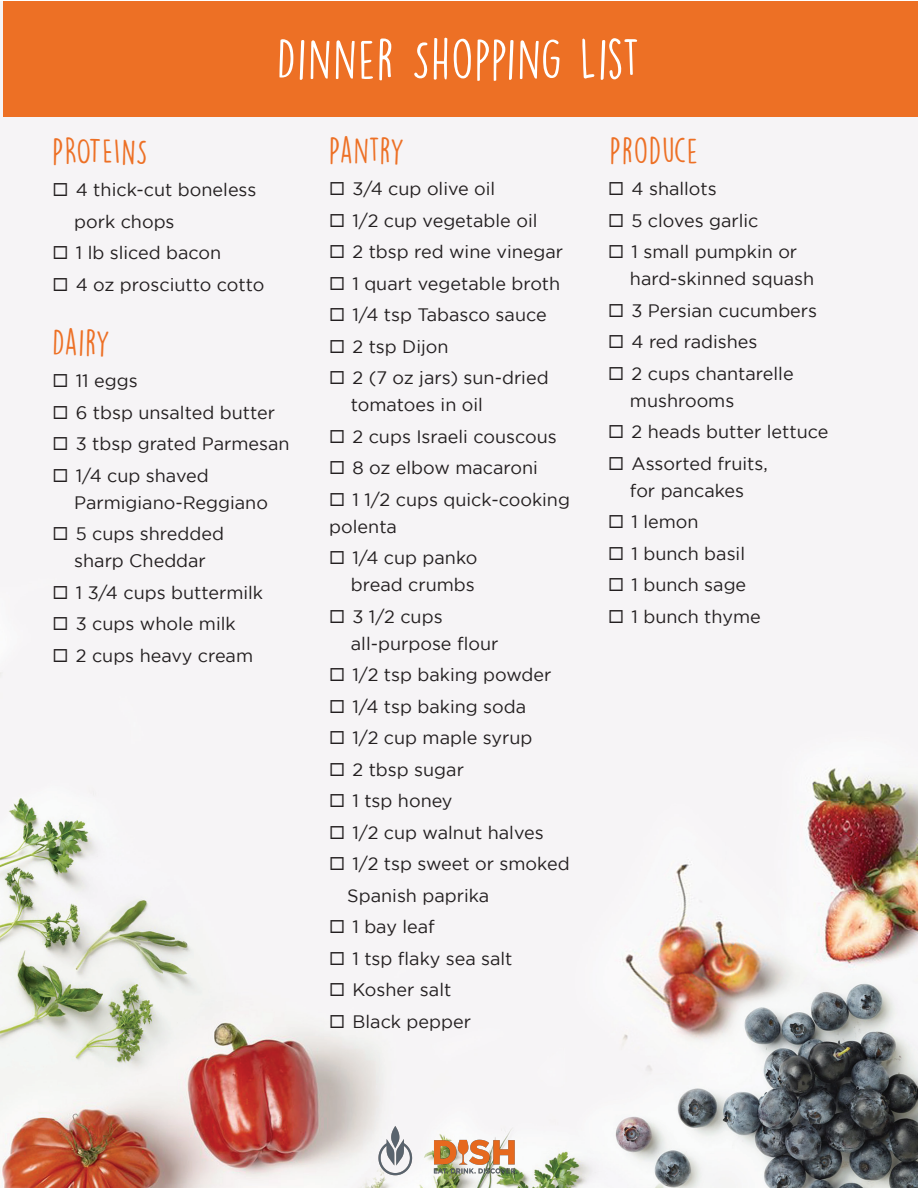
<style>
.page{position:relative;width:918px;height:1188px;background:#fff}
.page>*{position:absolute;margin:0;border:0;box-sizing:border-box;transform-origin:0 0}
.t1{font:51px "DK Lemon Yellow Sun";letter-spacing:.025em;color:#fff}
.t2{font:33px "DK Lemon Yellow Sun";letter-spacing:.025em;color:#ed7025}
.t3{font:18px/27px "Gotham";color:#231f20}
</style>
<div class="page">
<img style="left:1px;top:1px;width:917px;height:1187px">
<div style="left:3px;top:1px;width:915px;height:116px;background:#ed7025"></div>
<img style="left:376px;top:1124px;width:145px;height:53px">
<h1 class="t1" style="left:277px;top:28px;width:364px">DINNER SHOPPING LIST</h1>
<h2 class="t2" style="left:53px;top:132px;width:96px">PROTEINS</h2>
<p class="t3" style="left:74px;top:174px;width:184px;line-height:31.5px;text-indent:-22px">◻ 4 thick-cut boneless pork chops</p>
<p class="t3" style="left:53px;top:239px;width:170px">◻ 1 lb sliced bacon</p>
<p class="t3" style="left:53px;top:271px;width:213px">◻ 4 oz prosciutto cotto</p>
<h2 class="t2" style="left:53px;top:322px;width:59px">DAIRY</h2>
<p class="t3" style="left:53px;top:367px;width:87px">◻ 11 eggs</p>
<p class="t3" style="left:53px;top:399px;width:224px">◻ 6 tbsp unsalted butter</p>
<p class="t3" style="left:53px;top:430px;width:239px">◻ 3 tbsp grated Parmesan</p>
<p class="t3" style="left:74px;top:462px;width:195px;text-indent:-22px">◻ 1/4 cup shaved<br>Parmigiano-Reggiano</p>
<p class="t3" style="left:53px;top:520px;width:173px;text-align:center">◻ 5 cups shredded sharp Cheddar</p>
<p class="t3" style="left:53px;top:579px;width:212px">◻ 1 3/4 cups buttermilk</p>
<p class="t3" style="left:53px;top:610px;width:185px">◻ 3 cups whole milk</p>
<p class="t3" style="left:53px;top:642px;width:202px">◻ 2 cups heavy cream</p>
<h2 class="t2" style="left:329px;top:130px;width:77px">PANTRY</h2>
<p class="t3" style="left:329px;top:175px;width:167px">◻ 3/4 cup olive oil</p>
<p class="t3" style="left:329px;top:206px;width:210px">◻ 1/2 cup vegetable oil</p>
<p class="t3" style="left:329px;top:238px;width:235px">◻ 2 tbsp red wine vinegar</p>
<p class="t3" style="left:329px;top:269px;width:233px">◻ 1 quart vegetable broth</p>
<p class="t3" style="left:329px;top:301px;width:219px">◻ 1/4 tsp Tabasco sauce</p>
<p class="t3" style="left:329px;top:332px;width:121px">◻ 2 tsp Dijon</p>
<p class="t3" style="left:351px;top:364px;width:199px;text-indent:-22px">◻ 2 (7 oz jars) sun-dried tomatoes in oil</p>
<p class="t3" style="left:329px;top:422px;width:229px">◻ 2 cups Israeli couscous</p>
<p class="t3" style="left:329px;top:454px;width:210px">◻ 8 oz elbow macaroni</p>
<p class="t3" style="left:329px;top:485px;width:242px">◻ 1 1/2 cups quick-cooking polenta</p>
<p class="t3" style="left:329px;top:544px;width:150px;text-align:right">◻ 1/4 cup panko bread crumbs</p>
<p class="t3" style="left:351px;top:602px;width:149px;text-indent:-22px">◻ 3 1/2 cups all-purpose flour</p>
<p class="t3" style="left:329px;top:661px;width:224px">◻ 1/2 tsp baking powder</p>
<p class="t3" style="left:329px;top:692px;width:198px">◻ 1/4 tsp baking soda</p>
<p class="t3" style="left:329px;top:724px;width:205px">◻ 1/2 cup maple syrup</p>
<p class="t3" style="left:329px;top:755px;width:136px">◻ 2 tbsp sugar</p>
<p class="t3" style="left:329px;top:787px;width:125px">◻ 1 tsp honey</p>
<p class="t3" style="left:329px;top:818px;width:216px">◻ 1/2 cup walnut halves</p>
<p class="t3" style="left:347px;top:848px;width:224px;line-height:31.5px;text-indent:-18px">◻ 1/2 tsp sweet or smoked<br>Spanish paprika</p>
<p class="t3" style="left:329px;top:913px;width:107px">◻ 1 bay leaf</p>
<p class="t3" style="left:329px;top:944px;width:185px">◻ 1 tsp flaky sea salt</p>
<p class="t3" style="left:329px;top:976px;width:124px">◻ Kosher salt</p>
<p class="t3" style="left:329px;top:1007px;width:143px">◻ Black pepper</p>
<h2 class="t2" style="left:610px;top:130px;width:90px">PRODUCE</h2>
<p class="t3" style="left:608px;top:175px;width:110px">◻ 4 shallots</p>
<p class="t3" style="left:608px;top:206px;width:152px">◻ 5 cloves garlic</p>
<p class="t3" style="left:630px;top:238px;width:186px;text-indent:-22px">◻ 1 small pumpkin or hard-skinned squash</p>
<p class="t3" style="left:608px;top:296px;width:210px">◻ 3 Persian cucumbers</p>
<p class="t3" style="left:608px;top:328px;width:151px">◻ 4 red radishes</p>
<p class="t3" style="left:630px;top:359px;width:165px;text-indent:-22px">◻ 2 cups chantarelle mushrooms</p>
<p class="t3" style="left:608px;top:418px;width:222px">◻ 2 heads butter lettuce</p>
<p class="t3" style="left:608px;top:449px;width:161px;text-align:center">◻ Assorted fruits, for pancakes</p>
<p class="t3" style="left:608px;top:508px;width:92px">◻ 1 lemon</p>
<p class="t3" style="left:608px;top:539px;width:138px">◻ 1 bunch basil</p>
<p class="t3" style="left:608px;top:571px;width:139px">◻ 1 bunch sage</p>
<p class="t3" style="left:608px;top:602px;width:154px">◻ 1 bunch thyme</p>
</div>
